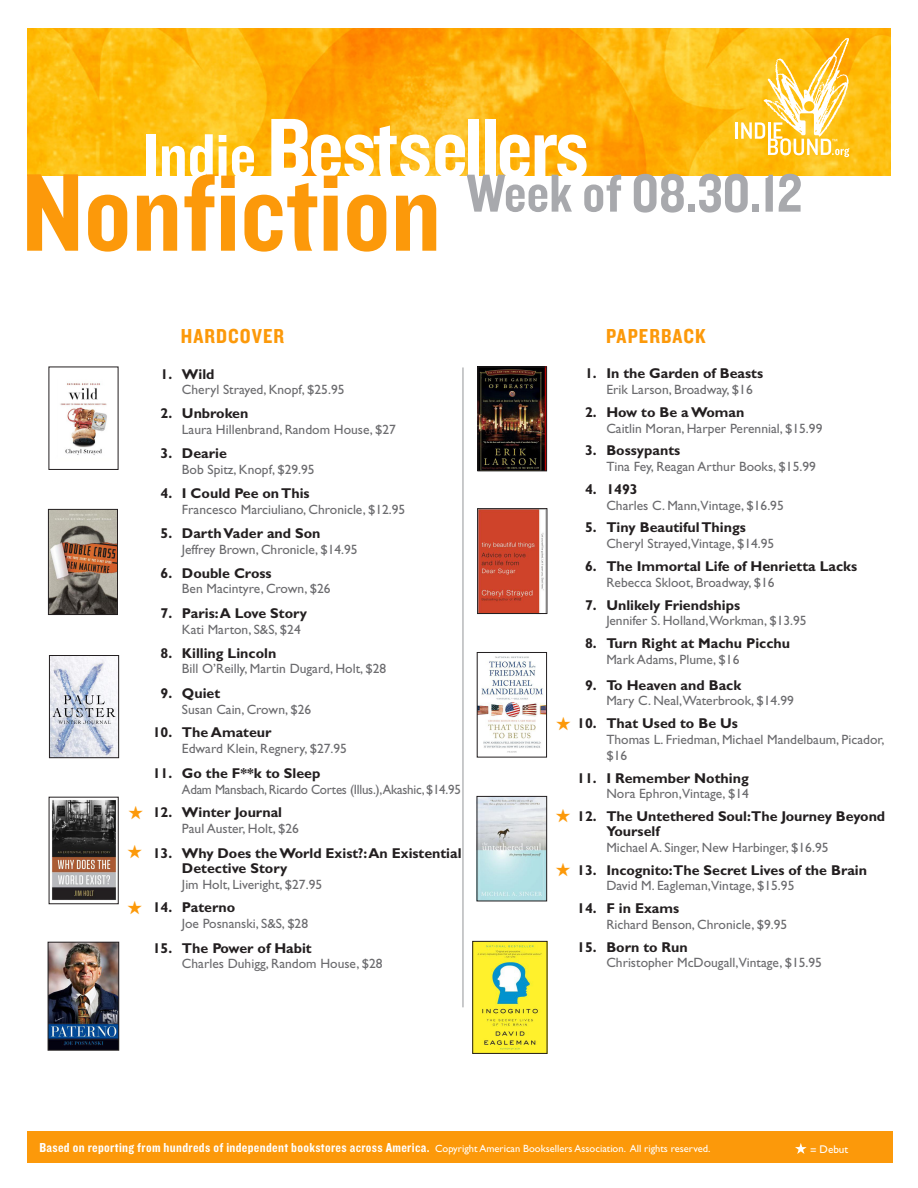
<style>
.page{position:relative;width:918px;height:1188px;background:#fff}
.page>*{position:absolute;margin:0;border:0;box-sizing:border-box;transform-origin:0 0}
.t1{font:114.6px "Knockout 50 Welterweight";color:#fc990a}
.t2{font:88.05px "Knockout 50 Welterweight";letter-spacing:-.03em;color:#fff}
.t3{font:55.5px "Knockout 50 Welterweight";color:#a8a9ad}
.t4{font:21px "Knockout 50 Welterweight";letter-spacing:.05em;color:#fc990a}
.GGTitle{font:700 14.25px/15px "Gill Sans";color:#231f20}
.GGAuthor__Pub__Price{font:13.5px/15.8px "Gill Sans";color:#6b6b6e}
.t5{font:13.5px "Knockout 50 Welterweight";letter-spacing:.025em;color:#fff}
.GGAuthor__Pub__Price-2{font:13.5px "Gill Sans";letter-spacing:-.02em;color:#6b6b6e;scale:.96 1}
.t6{font:11.1px "Gill Sans";color:#fff}
.s1{font-size:65.1px}
.s2{font-family:"Gill Sans";font-size:10.5px}
</style>
<div class="page">
<img style="left:27px;top:28px;width:864px;height:148px">
<hr style="left:463px;top:367px;width:1px;height:640px;background:#939598">
<div style="left:27px;top:1131px;width:865px;height:31px;background:#fc990a"></div>
<svg style="left:736px;top:38px;width:113px;height:119px"></svg>
<svg style="left:795px;top:1143px;width:12px;height:11px"></svg>
<img style="left:50px;top:511px;width:66px;height:102px">
<div style="left:48px;top:509px;width:70px;height:106px;border:1px solid #231f20"></div>
<img style="left:51px;top:657px;width:66px;height:99px">
<div style="left:49px;top:655px;width:70px;height:103px;border:1px solid #231f20"></div>
<img style="left:50px;top:944px;width:67px;height:104px">
<div style="left:48px;top:942px;width:71px;height:108px;border:1px solid #231f20"></div>
<img style="left:60px;top:383px;width:47px;height:72px">
<img style="left:51px;top:800px;width:65px;height:100px">
<img style="left:480px;top:369px;width:65px;height:100px">
<div style="left:478px;top:367px;width:69px;height:104px;border:1px solid #231f20"></div>
<img style="left:479px;top:510px;width:65px;height:102px">
<div style="left:477px;top:508px;width:70px;height:106px;border:1px solid #231f20"></div>
<img style="left:479px;top:798px;width:66px;height:101px">
<div style="left:477px;top:796px;width:70px;height:105px;border:1px solid #231f20"></div>
<img style="left:475px;top:943px;width:70px;height:109px">
<div style="left:473px;top:941px;width:74px;height:113px;border:1px solid #231f20"></div>
<img style="left:479px;top:656px;width:66px;height:97px">
<div style="left:477px;top:652px;width:70px;height:105px;border:1px solid #231f20"></div>
<p class="t2" style="left:143px;top:93px;width:447px"><span class="s1">Indie</span> Bestsellers</p>
<p class="t1" style="left:22px;top:141px;width:421px">Nonfiction</p>
<p class="t3" style="left:466px;top:158px;width:338px">Week of 08.30.12</p>
<p class="t4" style="left:181px;top:323px;width:105px">HARDCOVER</p>
<p class="t4" style="left:606px;top:323px;width:101px">PAPERBACK</p>
<p class="GGTitle" style="left:161px;top:366px;width:56px">1. Wild</p>
<p class="GGAuthor__Pub__Price" style="left:182px;top:382px;width:164px">Cheryl Strayed, Knopf, $25.95</p>
<p class="GGTitle" style="left:161px;top:406px;width:89px">2. Unbroken</p>
<p class="GGAuthor__Pub__Price" style="left:182px;top:421px;width:216px">Laura Hillenbrand, Random House, $27</p>
<p class="GGTitle" style="left:161px;top:446px;width:68px">3. Dearie</p>
<p class="GGAuthor__Pub__Price" style="left:182px;top:462px;width:134px">Bob Spitz, Knopf, $29.95</p>
<p class="GGTitle" style="left:161px;top:485px;width:151px">4. I Could Pee on This</p>
<p class="GGAuthor__Pub__Price" style="left:182px;top:501px;width:225px">Francesco Marciuliano, Chronicle, $12.95</p>
<p class="GGTitle" style="left:161px;top:526px;width:161px">5. Darth Vader and Son</p>
<p class="GGAuthor__Pub__Price" style="left:182px;top:542px;width:177px">Jeffrey Brown, Chronicle, $14.95</p>
<p class="GGTitle" style="left:161px;top:565px;width:113px">6. Double Cross</p>
<p class="GGAuthor__Pub__Price" style="left:182px;top:581px;width:150px">Ben Macintyre, Crown, $26</p>
<p class="GGTitle" style="left:161px;top:606px;width:148px">7. Paris: A Love Story</p>
<p class="GGAuthor__Pub__Price" style="left:182px;top:622px;width:120px">Kati Marton, S&amp;S, $24</p>
<p class="GGTitle" style="left:161px;top:645px;width:117px">8. Killing Lincoln</p>
<p class="GGAuthor__Pub__Price" style="left:182px;top:661px;width:206px">Bill O’Reilly, Martin Dugard, Holt, $28</p>
<p class="GGTitle" style="left:161px;top:686px;width:61px">9. Quiet</p>
<p class="GGAuthor__Pub__Price" style="left:182px;top:701px;width:131px">Susan Cain, Crown, $26</p>
<p class="GGTitle" style="left:153px;top:725px;width:120px">10. The Amateur</p>
<p class="GGAuthor__Pub__Price" style="left:182px;top:741px;width:167px">Edward Klein, Regnery, $27.95</p>
<p class="GGTitle" style="left:153px;top:765px;width:169px">11. Go the F**k to Sleep</p>
<p class="GGAuthor__Pub__Price-2" style="left:182px;top:781px;width:292px">Adam Mansbach, Ricardo Cortes (Illus.),Akashic, $14.95</p>
<p class="GGTitle" style="left:153px;top:805px;width:131px">12. Winter Journal</p>
<p class="GGAuthor__Pub__Price" style="left:182px;top:821px;width:118px">Paul Auster, Holt, $26</p>
<p class="GGTitle" style="left:182px;top:845px;width:281px;text-indent:-29px">13. Why Does the World Exist?: An Existential<br>Detective Story</p>
<p class="GGAuthor__Pub__Price" style="left:182px;top:876px;width:142px">Jim Holt, Liveright, $27.95</p>
<p class="GGTitle" style="left:153px;top:900px;width:84px">14. Paterno</p>
<p class="GGAuthor__Pub__Price" style="left:182px;top:916px;width:128px">Joe Posnanski, S&amp;S, $28</p>
<p class="GGTitle" style="left:153px;top:940px;width:161px">15. The Power of Habit</p>
<p class="GGAuthor__Pub__Price" style="left:182px;top:956px;width:202px">Charles Duhigg, Random House, $28</p>
<p class="GGTitle" style="left:585px;top:366px;width:180px">1. In the Garden of Beasts</p>
<p class="GGAuthor__Pub__Price" style="left:606px;top:382px;width:148px">Erik Larson, Broadway, $16</p>
<p class="GGTitle" style="left:585px;top:404px;width:161px">2. How to Be a Woman</p>
<p class="GGAuthor__Pub__Price" style="left:606px;top:420px;width:218px">Caitlin Moran, Harper Perennial, $15.99</p>
<p class="GGTitle" style="left:585px;top:443px;width:97px">3. Bossypants</p>
<p class="GGAuthor__Pub__Price" style="left:606px;top:459px;width:211px">Tina Fey, Reagan Arthur Books, $15.99</p>
<p class="GGTitle" style="left:585px;top:481px;width:54px">4. 1493</p>
<p class="GGAuthor__Pub__Price" style="left:606px;top:497px;width:179px">Charles C. Mann,Vintage, $16.95</p>
<p class="GGTitle" style="left:585px;top:520px;width:162px">5. Tiny Beautiful Things</p>
<p class="GGAuthor__Pub__Price" style="left:606px;top:536px;width:169px">Cheryl Strayed,Vintage, $14.95</p>
<p class="GGTitle" style="left:585px;top:559px;width:274px">6. The Immortal Life of Henrietta Lacks</p>
<p class="GGAuthor__Pub__Price" style="left:606px;top:574px;width:170px">Rebecca Skloot, Broadway, $16</p>
<p class="GGTitle" style="left:585px;top:597px;width:157px">7. Unlikely Friendships</p>
<p class="GGAuthor__Pub__Price" style="left:606px;top:613px;width:202px">Jennifer S. Holland,Workman, $13.95</p>
<p class="GGTitle" style="left:585px;top:636px;width:207px">8. Turn Right at Machu Picchu</p>
<p class="GGAuthor__Pub__Price" style="left:606px;top:652px;width:135px">Mark Adams, Plume, $16</p>
<p class="GGTitle" style="left:585px;top:677px;width:158px">9. To Heaven and Back</p>
<p class="GGAuthor__Pub__Price" style="left:606px;top:693px;width:189px">Mary C. Neal,Waterbrook, $14.99</p>
<p class="GGTitle" style="left:577px;top:716px;width:162px">10. That Used to Be Us</p>
<p class="GGAuthor__Pub__Price" style="left:606px;top:732px;width:280px">Thomas L. Friedman, Michael Mandelbaum, Picador, $16</p>
<p class="GGTitle" style="left:577px;top:770px;width:173px">11. I Remember Nothing</p>
<p class="GGAuthor__Pub__Price" style="left:606px;top:786px;width:144px">Nora Ephron,Vintage, $14</p>
<p class="GGTitle" style="left:606px;top:809px;width:280px;text-indent:-29px">12. The Untethered Soul:The Journey Beyond<br>Yourself</p>
<p class="GGAuthor__Pub__Price" style="left:606px;top:839px;width:224px">Michael A. Singer, New Harbinger, $16.95</p>
<p class="GGTitle" style="left:577px;top:862px;width:291px">13. Incognito:The Secret Lives of the Brain</p>
<p class="GGAuthor__Pub__Price" style="left:606px;top:878px;width:190px">David M. Eagleman,Vintage, $15.95</p>
<p class="GGTitle" style="left:577px;top:901px;width:104px">14. F in Exams</p>
<p class="GGAuthor__Pub__Price" style="left:606px;top:917px;width:182px">Richard Benson, Chronicle, $9.95</p>
<p class="GGTitle" style="left:577px;top:939px;width:112px">15. Born to Run</p>
<p class="GGAuthor__Pub__Price" style="left:606px;top:955px;width:217px">Christopher McDougall,Vintage, $15.95</p>
<p class="t5" style="left:39px;top:1139px;width:673px">Based on reporting from hundreds of independent bookstores across America. <span class="s2">Copyright American Booksellers Association. All rights reserved.</span></p>
<p class="t6" style="left:810px;top:1143px;width:40px">= Debut</p>
</div>
